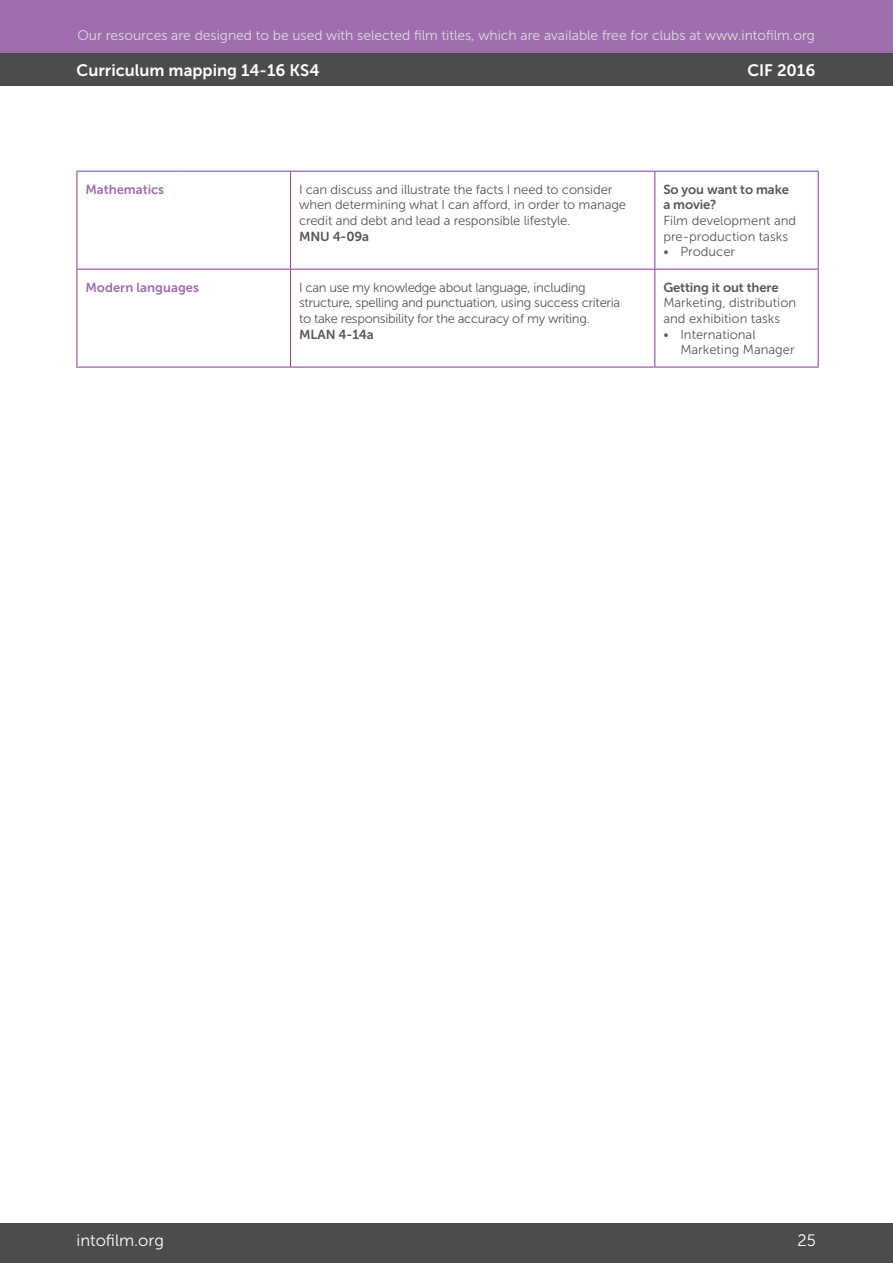
<style>
.page{position:relative;width:893px;height:1263px;background:#fff}
.page>*{position:absolute;margin:0;border:0;box-sizing:border-box;transform-origin:0 0}
.t1{font:16.5px "Museo Sans 700";color:#fff}
.t2{font:16.5px "Museo Sans 300";color:#fff}
.t3{font:13.8px "Museo Sans 300";color:#dcdddf}
.t4{font:13.05px/15.6px "Museo Sans 300";letter-spacing:-.01em;color:#57585a}
.t5{font:13.05px/15.6px "Museo Sans 700";letter-spacing:-.01em;color:#57585a}
.t6{font:13.05px "Museo Sans 700";color:#9f6eae}
</style>
<div class="page">
<div style="left:0;top:1222px;width:893px;height:41px;background:#4b4c4d"></div>
<div style="left:0;top:0;width:893px;height:54px;background:#9f6eae"></div>
<div style="left:0;top:53px;width:893px;height:33px;background:#4b4c4d"></div>
<svg style="left:78px;top:172px;width:740px;height:195px"></svg>
<hr style="left:77px;top:171px;width:100px;height:1px;background:#7e3e98">
<hr style="left:77px;top:172px;width:1px;height:97px;background:#7e3e98">
<hr style="left:177px;top:171px;width:114px;height:1px;background:#7e3e98">
<hr style="left:291px;top:171px;width:364px;height:1px;background:#7e3e98">
<hr style="left:290px;top:172px;width:1px;height:97px;background:#7e3e98">
<hr style="left:655px;top:171px;width:164px;height:1px;background:#7e3e98">
<hr style="left:654px;top:172px;width:1px;height:97px;background:#7e3e98">
<hr style="left:818px;top:172px;width:1px;height:97px;background:#7e3e98">
<hr style="left:77px;top:269px;width:100px;height:1px;background:#7e3e98">
<hr style="left:77px;top:269px;width:1px;height:98px;background:#7e3e98">
<hr style="left:177px;top:269px;width:114px;height:1px;background:#7e3e98">
<hr style="left:291px;top:269px;width:364px;height:1px;background:#7e3e98">
<hr style="left:290px;top:269px;width:1px;height:98px;background:#7e3e98">
<hr style="left:655px;top:269px;width:164px;height:1px;background:#7e3e98">
<hr style="left:654px;top:269px;width:1px;height:98px;background:#7e3e98">
<hr style="left:818px;top:269px;width:1px;height:98px;background:#7e3e98">
<hr style="left:77px;top:367px;width:100px;height:1px;background:#7e3e98">
<hr style="left:177px;top:367px;width:114px;height:1px;background:#7e3e98">
<hr style="left:291px;top:367px;width:364px;height:1px;background:#7e3e98">
<hr style="left:655px;top:367px;width:164px;height:1px;background:#7e3e98">
<p class="t3" style="left:77px;top:28px;width:739px">Our resources are designed to be used with selected film titles, which are available free for clubs at www.intofilm.org</p>
<p class="t1" style="left:77px;top:61px;width:245px">Curriculum mapping 14-16 KS4</p>
<p class="t1" style="left:747px;top:61px;width:70px">CIF 2016</p>
<p class="t6" style="left:85px;top:182px;width:80px">Mathematics</p>
<p class="t4" style="left:299px;top:182px;width:328px">I can discuss and illustrate the facts I need to consider when determining what I can afford, in order to manage credit and debt and lead a responsible lifestyle.</p>
<p class="t5" style="left:299px;top:228px;width:72px">MNU 4-09a</p>
<p class="t6" style="left:85px;top:280px;width:115px">Modern languages</p>
<p class="t4" style="left:299px;top:279px;width:323px">I can use my knowledge about language, including structure, spelling and punctuation, using success criteria to take responsibility for the accuracy of my writing.</p>
<p class="t5" style="left:299px;top:326px;width:76px">MLAN 4-14a</p>
<p class="t5" style="left:663px;top:181px;width:127px">So you want to make a movie?</p>
<p class="t4" style="left:663px;top:213px;width:134px">Film development and pre-production tasks</p>
<p class="t4" style="left:663px;top:244px;width:73px">• Producer</p>
<p class="t5" style="left:663px;top:279px;width:117px">Getting it out there</p>
<p class="t4" style="left:663px;top:295px;width:134px">Marketing, distribution and exhibition tasks</p>
<p class="t4" style="left:680px;top:326px;width:116px;text-indent:-17px">• International<br>Marketing Manager</p>
<p class="t2" style="left:77px;top:1231px;width:89px">intofilm.org</p>
<p class="t2" style="left:797px;top:1231px;width:20px">25</p>
</div>
